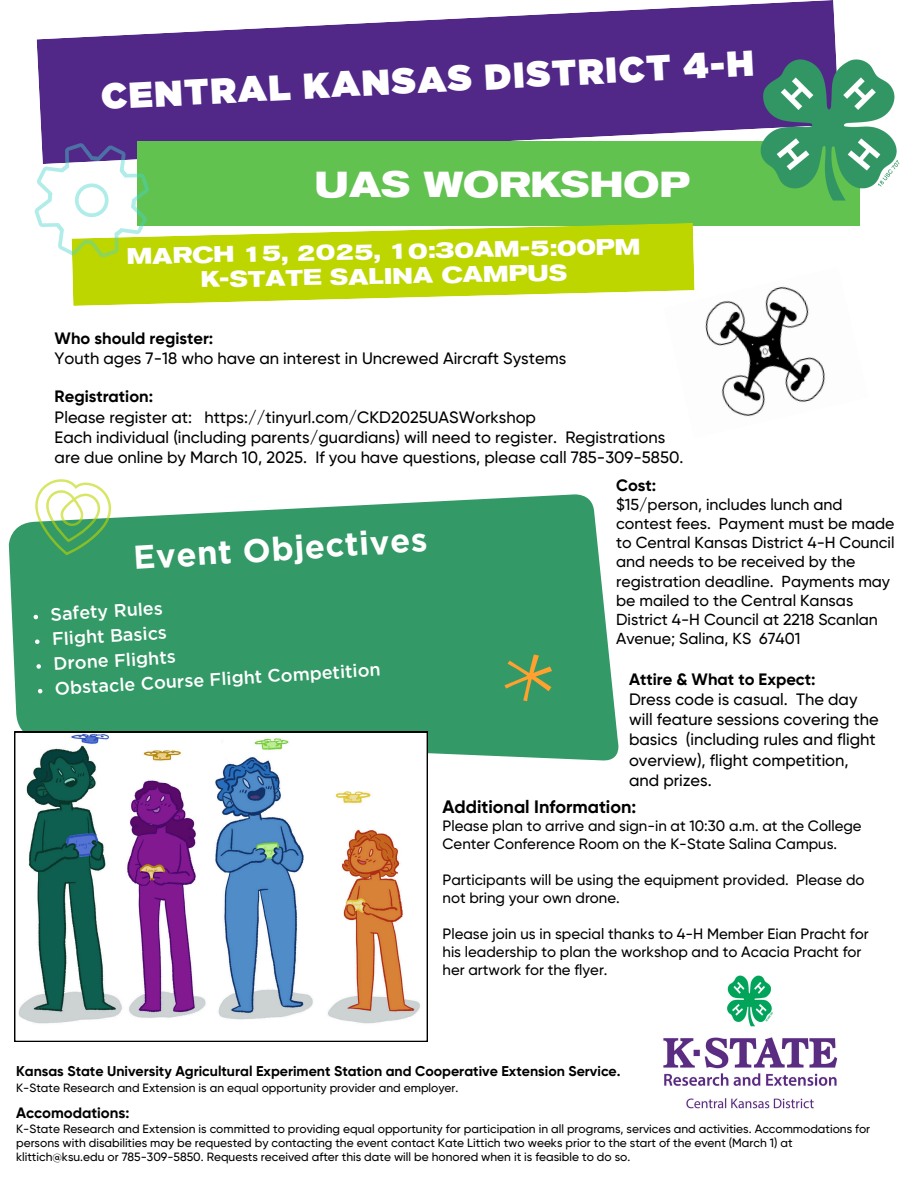
<style>
.page{position:relative;width:918px;height:1188px;background:#fff}
.page>*{position:absolute;margin:0;border:0;box-sizing:border-box;transform-origin:0 0}
.t1{font:900 36px "Gotham";color:#fff}
.t2{font:700 expanded 36px "Akzidenz Grotesk BE";color:#fff}
.t3{font:700 33px "Gotham";color:#fff}
.t4{font:700 expanded 22.5px/24.8px "Akzidenz Grotesk BE";color:#fff;text-align:center}
.t5{font:500 18px "Gotham";color:#fff}
.t6{font:700 18px "Gilroy";color:#000}
.t7{font:500 16.5px/20.2px "Gilroy";color:#000}
.t8{font:700 16.5px "Gilroy";color:#000}
.t9{font:500 15.9px/19.2px "Gilroy";color:#000}
.t10{font:500 15px/18px "Gilroy";color:#000}
.t11{font:700 15px "Gilroy";color:#000}
.t12{font:700 14.1px "Gilroy";color:#000}
.t13{font:500 12px/14px "Gilroy";color:#000}
.s1{font-weight:700}
</style>
<div class="page">
<svg style="left:9px;top:494px;width:610px;height:268px;background:#44a172"></svg>
<svg style="left:37px;top:0;width:799px;height:142px;fill:#512888"></svg>
<div style="left:138px;top:142px;width:722px;height:84px;background:#61c250"></div>
<svg style="left:72px;top:223px;width:622px;height:83px;fill:#bed600"></svg>
<svg style="left:504px;top:654px;width:48px;height:47px;background:#639a58"></svg>
<svg style="left:28px;top:479px;width:88px;height:82px"></svg>
<svg style="left:34px;top:139px;width:119px;height:123px"></svg>
<img style="left:750px;top:50px;width:150px;height:151px">
<svg style="left:14px;top:732px;width:413px;height:310px"></svg>
<img style="left:664px;top:267px;width:161px;height:150px">
<img style="left:663px;top:975px;width:175px;height:134px">
<svg style="left:33px;top:615px;width:5px;height:4px"></svg>
<svg style="left:35px;top:639px;width:5px;height:5px"></svg>
<svg style="left:36px;top:664px;width:5px;height:5px"></svg>
<svg style="left:38px;top:689px;width:5px;height:5px"></svg>
<p class="t1" style="left:100px;top:81px;width:655px;rotate:-3deg">CENTRAL KANSAS DISTRICT 4-H</p>
<h1 class="t2" style="left:315px;top:171px;width:376px">UAS WORKSHOP</h1>
<p class="t4" style="left:126px;top:245px;width:515px;rotate:-1deg">MARCH 15, 2025, 10:30AM-5:00PM<br>K-STATE SALINA CAMPUS</p>
<h4 class="t7" style="left:55px;top:328px;width:513px"><span class="s1">Who should register:<br></span>Youth ages 7-18 who have an interest in Uncrewed Aircraft Systems</h4>
<h6 class="t7" style="left:55px;top:387px;width:630px"><span class="s1">Registration:<br></span>Please register at: https://tinyurl.com/CKD2025UASWorkshop<br>Each individual (including parents/guardians) will need to register. Registrations are due online by March 10, 2025. If you have questions, please call 785-309-5850.</h6>
<p class="t8" style="left:616px;top:475px;width:42px">Cost:</p>
<p class="t9" style="left:616px;top:495px;width:280px">$15/person, includes lunch and contest fees. Payment must be made to Central Kansas District 4-H Council and needs to be received by the registration deadline. Payments may be mailed to the Central Kansas District 4-H Council at 2218 Scanlan Avenue; Salina, KS 67401</p>
<h2 class="t7" style="left:629px;top:669px;width:251px"><span class="s1">Attire &amp; What to Expect:<br></span>Dress code is casual. The day will feature sessions covering the basics (including rules and flight overview), flight competition, and prizes.</h2>
<p class="t3" style="left:132px;top:544px;width:296px;rotate:-4deg">Event Objectives</p>
<p class="t5" style="left:50px;top:606px;width:114px;rotate:-3deg">Safety Rules</p>
<p class="t5" style="left:52px;top:631px;width:117px;rotate:-3deg">Flight Basics</p>
<h1 class="t5" style="left:53px;top:655px;width:124px;rotate:-3deg">Drone Flights</h1>
<h3 class="t5" style="left:54px;top:679px;width:328px;rotate:-3deg">Obstacle Course Flight Competition</h3>
<p class="t6" style="left:443px;top:796px;width:195px">Additional Information:</p>
<p class="t10" style="left:443px;top:817px;width:421px">Please plan to arrive and sign-in at 10:30 a.m. at the College<br>Center Conference Room on the K-State Salina Campus.</p>
<p class="t10" style="left:443px;top:871px;width:424px">Participants will be using the equipment provided. Please do not bring your own drone.</p>
<p class="t10" style="left:443px;top:925px;width:428px">Please join us in special thanks to 4-H Member Eian Pracht for his leadership to plan the workshop and to Acacia Pracht for her artwork for the flyer.</p>
<p class="t12" style="left:16px;top:1063px;width:606px">Kansas State University Agricultural Experiment Station and Cooperative Extension Service.</p>
<h4 class="t13" style="left:16px;top:1081px;width:444px">K-State Research and Extension is an equal opportunity provider and employer.</h4>
<p class="t11" style="left:16px;top:1104px;width:115px">Accomodations:</p>
<p class="t13" style="left:16px;top:1122px;width:856px">K-State Research and Extension is committed to providing equal opportunity for participation in all programs, services and activities. Accommodations for persons with disabilities may be requested by contacting the event contact Kate Littich two weeks prior to the start of the event (March 1) at klittich@ksu.edu or 785-309-5850. Requests received after this date will be honored when it is feasible to do so.</p>
</div>
